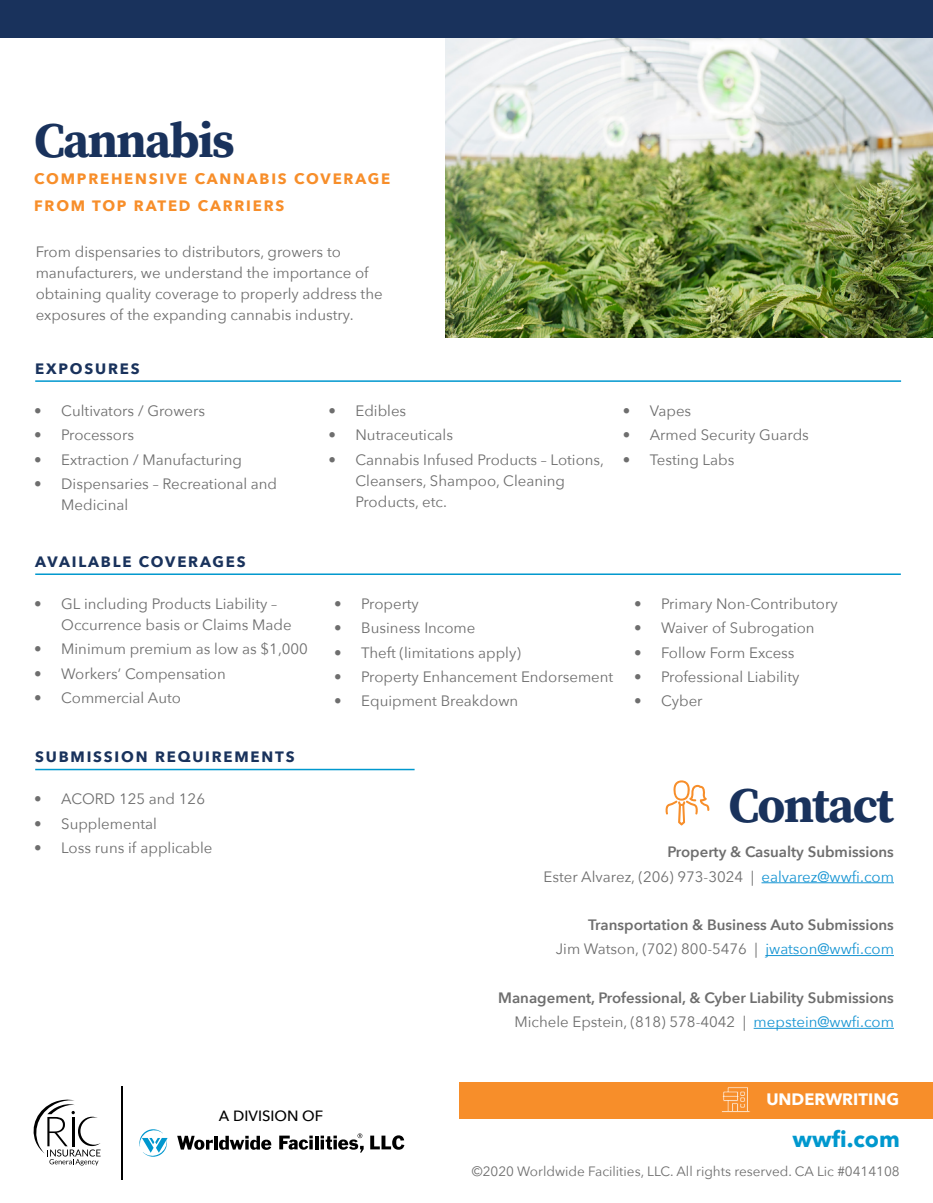
<style>
.page{position:relative;width:933px;height:1203px;background:#fff}
.page>*{position:absolute;margin:0;border:0;box-sizing:border-box;transform-origin:0 0}
.t1{font:700 49.5px "Source Serif Pro";letter-spacing:-.035em;color:#19325c}
.t2{font:700 22.5px "Avenir Next";color:#0098ce}
.t3{font:700 16.5px "Avenir Next";color:#fff}
.t4{font:700 16.5px "Avenir Next LT Pro";color:#fff}
.t5{font:15px/21px "Avenir Next";color:#6e6e6e}
.t6{font:600 15px/24.3px "Avenir Next";color:#6e6e6e;text-align:right}
.t7{font:700 15px "Avenir Next";letter-spacing:.12em;color:#19325c}
.t8{font:700 15px/27px "Avenir Next";letter-spacing:.12em;color:#f78e2a}
.t9{font:500 14.85px "Avenir Next";color:#000}
.t10{font:13.5px "Avenir Next";color:#6e6e6e}
.s1{font-weight:400}
.s2{font-weight:400;color:#1795d3}
</style>
<div class="page">
<img style="left:446px;top:38px;width:486px;height:299px">
<div style="left:459px;top:1081px;width:473px;height:36px;background:#f78e2a"></div>
<svg style="left:722px;top:1087px;width:26px;height:24px"></svg>
<div style="left:0;top:0;width:932px;height:38px;background:#19325c"></div>
<hr style="left:35px;top:768px;width:379px;height:2px;background:#0098ce">
<hr style="left:35px;top:380px;width:865px;height:2px;background:#0098ce">
<hr style="left:35px;top:573px;width:865px;height:2px;background:#0098ce">
<svg style="left:665px;top:780px;width:44px;height:45px"></svg>
<hr style="left:761px;top:882px;width:132px;height:1px;background:#1795d3">
<hr style="left:765px;top:954px;width:128px;height:1px;background:#1795d3">
<hr style="left:753px;top:1027px;width:140px;height:1px;background:#1795d3">
<svg style="left:177px;top:1135px;width:36px;height:14px"></svg>
<hr style="left:214px;top:1135px;width:3px;height:14px;background:#000">
<svg style="left:219px;top:1135px;width:52px;height:14px"></svg>
<svg style="left:279px;top:1133px;width:84px;height:19px"></svg>
<svg style="left:370px;top:1135px;width:34px;height:14px"></svg>
<svg style="left:139px;top:1129px;width:28px;height:27px"></svg>
<svg style="left:33px;top:1099px;width:68px;height:66px"></svg>
<hr style="left:121px;top:1085px;width:1px;height:94px;background:#000">
<h1 class="t1" style="left:34px;top:106px;width:202px">Cannabis</h1>
<p class="t8" style="left:34px;top:165px;width:357px">COMPREHENSIVE CANNABIS COVERAGE<br>FROM TOP RATED CARRIERS</p>
<p class="t5" style="left:36px;top:241px;width:348px">From dispensaries to distributors, growers to manufacturers, we understand the importance of obtaining quality coverage to properly address the exposures of the expanding cannabis industry.</p>
<p class="t7" style="left:35px;top:355px;width:106px">EXPOSURES</p>
<p class="t5" style="left:34px;top:399px;width:172px">• Cultivators / Growers</p>
<p class="t5" style="left:34px;top:424px;width:101px">• Processors</p>
<p class="t5" style="left:34px;top:448px;width:209px">• Extraction / Manufacturing</p>
<p class="t5" style="left:61px;top:472px;width:217px;text-indent:-27px">• Dispensaries – Recreational and<br>Medicinal</p>
<p class="t5" style="left:328px;top:399px;width:79px">• Edibles</p>
<p class="t5" style="left:328px;top:424px;width:126px">• Nutraceuticals</p>
<p class="t5" style="left:355px;top:448px;width:250px;text-indent:-27px">• Cannabis Infused Products – Lotions,<br>Cleansers, Shampoo, Cleaning<br>Products, etc.</p>
<p class="t5" style="left:622px;top:399px;width:70px">• Vapes</p>
<p class="t5" style="left:622px;top:424px;width:188px">• Armed Security Guards</p>
<p class="t5" style="left:622px;top:448px;width:113px">• Testing Labs</p>
<p class="t7" style="left:35px;top:548px;width:212px">AVAILABLE COVERAGES</p>
<p class="t5" style="left:61px;top:592px;width:232px;text-indent:-27px">• GL including Products Liability –<br>Occurrence basis or Claims Made</p>
<p class="t5" style="left:34px;top:638px;width:275px">• Minimum premium as low as $1,000</p>
<p class="t5" style="left:34px;top:662px;width:193px">• Workers’ Compensation</p>
<p class="t5" style="left:34px;top:686px;width:148px">• Commercial Auto</p>
<p class="t5" style="left:334px;top:592px;width:86px">• Property</p>
<p class="t5" style="left:334px;top:617px;width:143px">• Business Income</p>
<p class="t5" style="left:334px;top:641px;width:188px">• Theft (limitations apply)</p>
<p class="t5" style="left:334px;top:665px;width:280px">• Property Enhancement Endorsement</p>
<p class="t5" style="left:334px;top:689px;width:185px">• Equipment Breakdown</p>
<p class="t5" style="left:634px;top:592px;width:205px">• Primary Non-Contributory</p>
<p class="t5" style="left:634px;top:617px;width:182px">• Waiver of Subrogation</p>
<p class="t5" style="left:634px;top:641px;width:162px">• Follow Form Excess</p>
<p class="t5" style="left:634px;top:665px;width:167px">• Professional Liability</p>
<p class="t5" style="left:634px;top:689px;width:70px">• Cyber</p>
<p class="t7" style="left:35px;top:743px;width:261px">SUBMISSION REQUIREMENTS</p>
<p class="t5" style="left:34px;top:787px;width:172px">• ACORD 125 and 126</p>
<p class="t5" style="left:34px;top:812px;width:124px">• Supplemental</p>
<p class="t5" style="left:34px;top:836px;width:180px">• Loss runs if applicable</p>
<p class="t9" style="left:219px;top:1102px;width:106px">A DIVISION OF</p>
<h1 class="t1" style="left:728px;top:771px;width:167px">Contact</h1>
<p class="t6" style="left:543px;top:839px;width:352px">Property &amp; Casualty Submissions<br><span class="s1">Ester Alvarez, (206) 973-3024 |</span> <span class="s2">ealvarez@wwfi.com</span></p>
<p class="t6" style="left:555px;top:912px;width:339px">Transportation &amp; Business Auto Submissions<br><span class="s1">Jim Watson, (702) 800-5476 |</span> <span class="s2">jwatson@wwfi.com</span></p>
<p class="t6" style="left:498px;top:984px;width:397px">Management, Professional, &amp; Cyber Liability Submissions<br><span class="s1">Michele Epstein, (818) 578-4042 |</span> <span class="s2">mepstein@wwfi.com</span></p>
<p class="t4" style="left:802px;top:1081px;width:98px">PROGRAMS</p>
<p class="t3" style="left:766px;top:1084px;width:134px">UNDERWRITING</p>
<h2 class="t2" style="left:792px;top:1119px;width:109px">wwfi.com</h2>
<p class="t10" style="left:471px;top:1159px;width:429px">©2020 Worldwide Facilities, LLC. All rights reserved. CA Lic #0414108</p>
</div>
